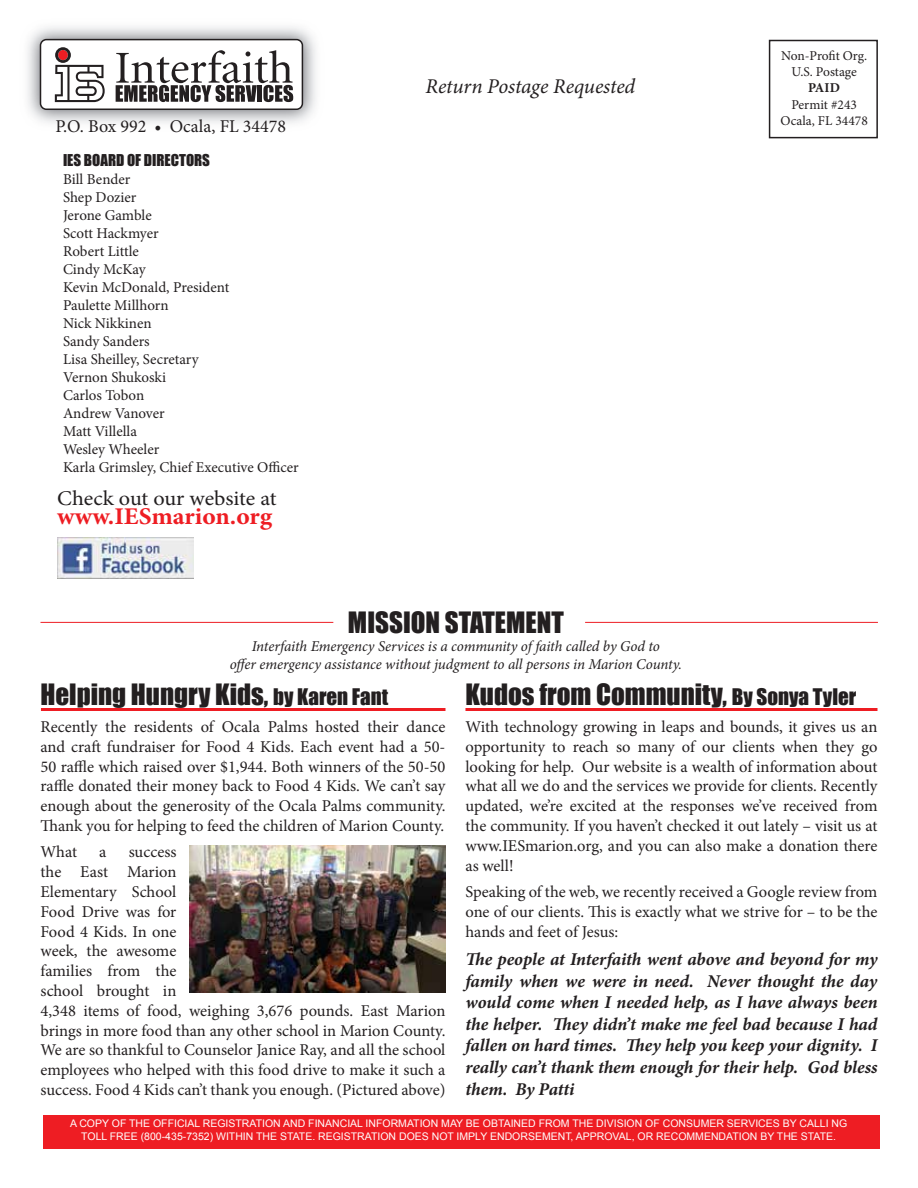
<style>
.page{position:relative;width:918px;height:1188px;background:#fff}
.page>*{position:absolute;margin:0;border:0;box-sizing:border-box;transform-origin:0 0}
.t1{font:27px "Impact";color:#231f20}
.t2{font:700 24px "Minion Pro";color:#ee1d23;scale:1.06 1}
.t3{font:italic 21px "Minion Pro";letter-spacing:-.01em;color:#231f20}
.t4{font:21px "Minion Pro";letter-spacing:-.005em;color:#231f20;scale:1.06 1}
.t5{font:italic 700 18px/21.6px "Minion Pro";letter-spacing:-.005em;color:#231f20;text-align:justify}
.t6{font:18px "Minion Pro";color:#231f20}
.t7{font:16.5px/19.8px "Minion Pro";letter-spacing:-.005em;color:#231f20;text-align:justify}
.t8{font:15px/18px "Minion Pro";color:#231f20}
.t9{font:italic 15px/18px "Minion Pro";letter-spacing:-.005em;color:#231f20;text-align:center}
.t10{font:15px "Impact";color:#231f20}
.t11{font:13.5px/16.2px "Minion Pro";color:#231f20;text-align:center}
.t12{font:700 13.5px "Minion Pro";color:#231f20}
.t13{font:10.5px/12.6px "Arial";color:#fff;text-align:center}
.s1{font-size:21px}
</style>
<div class="page">
<div style="left:769px;top:40px;width:109px;height:98px;border:2px solid #231f20"></div>
<div style="left:43px;top:1115px;width:837px;height:34px;background:#ee1d23"></div>
<img style="left:27px;top:27px;width:289px;height:96px">
<div style="left:40px;top:40px;width:262px;height:69px;background:#fff;border-radius:6px"></div>
<div style="left:40px;top:39px;width:263px;height:71px;border:2px solid #231f20;border-radius:6px"></div>
<svg style="left:116px;top:50px;width:177px;height:52px"></svg>
<svg style="left:55px;top:47px;width:50px;height:55px"></svg>
<hr style="left:40px;top:622px;width:293px;height:1px;background:#ee1d23">
<hr style="left:585px;top:622px;width:293px;height:1px;background:#ee1d23">
<img style="left:57px;top:538px;width:136px;height:41px">
<hr style="left:41px;top:708px;width:405px;height:3px;background:#ee1d23">
<img style="left:190px;top:846px;width:256px;height:146px">
<hr style="left:465px;top:708px;width:413px;height:3px;background:#ee1d23">
<p class="t6" style="left:55px;top:114px;width:232px">P.O. Box 992 • Ocala, FL 34478</p>
<p class="t10" style="left:63px;top:149px;width:98px">IES Board of Directors</p>
<p class="t8" style="left:63px;top:170px;width:237px">Bill Bender<br>Shep Dozier<br>Jerone Gamble<br>Scott Hackmyer<br>Robert Little<br>Cindy McKay<br>Kevin McDonald, President<br>Paulette Millhorn<br>Nick Nikkinen<br>Sandy Sanders<br>Lisa Sheilley, Secretary<br>Vernon Shukoski<br>Carlos Tobon<br>Andrew Vanover<br>Matt Villella<br>Wesley Wheeler<br>Karla Grimsley, Chief Executive Officer</p>
<p class="t4" style="left:57px;top:484px;width:208px">Check out our website at</p>
<h2 class="t2" style="left:57px;top:499px;width:204px">www.IESmarion.org</h2>
<p class="t3" style="left:426px;top:72px;width:211px">Return Postage Requested</p>
<h1 class="t1" style="left:348px;top:601px;width:217px">MISSION STATEMENT</h1>
<p class="t9" style="left:230px;top:637px;width:454px">Interfaith Emergency Services is a community of faith called by God to<br>offer emergency assistance without judgment to all persons in Marion County.</p>
<p class="t11" style="left:781px;top:48px;width:88px">Non-Profit Org.<br>U.S. Postage</p>
<p class="t12" style="left:808px;top:79px;width:33px">Paid</p>
<p class="t11" style="left:781px;top:96px;width:89px">Permit #243<br>Ocala, FL 34478</p>
<h1 class="t1" style="left:40px;top:674px;width:349px">Helping Hungry Kids, <span class="s1">by Karen Fant</span></h1>
<p class="t7" style="left:40px;top:717px;width:407px">Recently the residents of Ocala Palms hosted their dance and craft fundraiser for Food 4 Kids. Each event had a 50- 50 raffle which raised over $1,944. Both winners of the 50-50 raffle donated their money back to Food 4 Kids. We can’t say enough about the generosity of the Ocala Palms community.<br>Thank you for helping to feed the children of Marion County.</p>
<p class="t7" style="left:40px;top:842px;width:38px">What</p>
<p class="t7" style="left:99px;top:842px;width:9px">a</p>
<p class="t7" style="left:40px;top:842px;width:407px;text-align:left;text-indent:88px">success<br>the East Marion<br>Elementary School<br>Food Drive was for<br>Food 4 Kids. In one<br>week, the awesome<br>families from the<br>school brought in<br>4,348 items of food, weighing 3,676 pounds. East Marion brings in more food than any other school in Marion County.<br>We are so thankful to Counselor Janice Ray, and all the school employees who helped with this food drive to make it such a success. Food 4 Kids can’t thank you enough. (Pictured above)</p>
<h1 class="t1" style="left:465px;top:674px;width:392px">Kudos from Community, <span class="s1">By Sonya Tyler</span></h1>
<p class="t7" style="left:465px;top:717px;width:414px">With technology growing in leaps and bounds, it gives us an opportunity to reach so many of our clients when they go looking for help. Our website is a wealth of information about what all we do and the services we provide for clients. Recently updated, we’re excited at the responses we’ve received from the community. If you haven’t checked it out lately – visit us at www.IESmarion.org, and you can also make a donation there as well!</p>
<p class="t7" style="left:465px;top:882px;width:414px">Speaking of the web, we recently received a Google review from one of our clients. This is exactly what we strive for – to be the hands and feet of Jesus:</p>
<p class="t5" style="left:465px;top:948px;width:414px">The people at Interfaith went above and beyond for my family when we were in need. Never thought the day would come when I needed help, as I have always been the helper. They didn’t make me feel bad because I had fallen on hard times. They help you keep your dignity. I really can’t thank them enough for their help. God bless them. By Patti</p>
<p class="t13" style="left:70px;top:1117px;width:779px">A COPY OF THE OFFICIAL REGISTRATION AND FINANCIAL INFORMATION MAY BE OBTAINED FROM THE DIVISION OF CONSUMER SERVICES BY CALLI NG<br>TOLL FREE (800-435-7352) WITHIN THE STATE. REGISTRATION DOES NOT IMPLY ENDORSEMENT, APPROVAL, OR RECOMMENDATION BY THE STATE.</p>
</div>
